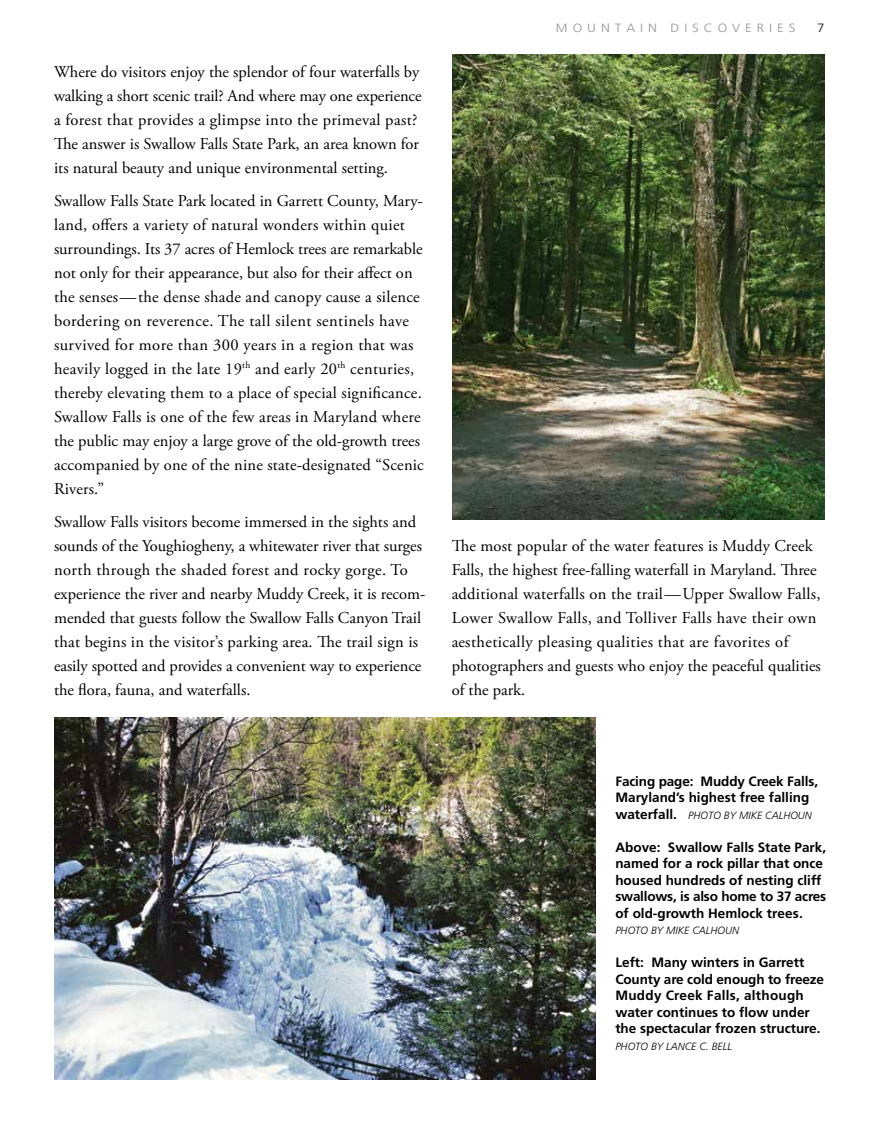
<style>
.page{position:relative;width:878px;height:1134px;background:#fff}
.page>*{position:absolute;margin:0;border:0;box-sizing:border-box;transform-origin:0 0}
.t1{font:16.5px/24px "Adobe Garamond Pro";color:#000}
.t2{font:700 13.5px/16.5px "Frutiger";color:#000}
.t3{font:300 12px "Frutiger";color:#939598;scale:1.1 1}
.t4{font:300 12px "Frutiger";color:#000;scale:1.1 1}
.t5{font:italic 300 10.5px "Frutiger";color:#000}
.s1{font-weight:700;font-style:normal;font-size:13.5px}
</style>
<div class="page">
<img style="left:54px;top:717px;width:541px;height:362px">
<img style="left:452px;top:54px;width:372px;height:465px">
<p class="t1" style="left:54px;top:60px;width:369px">Where do visitors enjoy the splendor of four waterfalls by walking a short scenic trail? And where may one experience a forest that provides a glimpse into the primeval past?<br>The answer is Swallow Falls State Park, an area known for its natural beauty and unique environmental setting.</p>
<p class="t1" style="left:54px;top:189px;width:371px">Swallow Falls State Park located in Garrett County, Mary&shy;land, offers a variety of natural wonders within quiet surroundings. Its 37 acres of Hemlock trees are remarkable not only for their appearance, but also for their affect on the senses—the dense shade and canopy cause a silence bordering on reverence. The tall silent sentinels have survived for more than 300 years in a region that was heavily logged in the late 19<sup>th</sup> and early 20<sup>th</sup> centuries, thereby elevating them to a place of special significance.<br>Swallow Falls is one of the few areas in Maryland where the public may enjoy a large grove of the old-growth trees accompanied by one of the nine state-designated “Scenic Rivers.”</p>
<p class="t1" style="left:54px;top:510px;width:373px">Swallow Falls visitors become immersed in the sights and sounds of the Youghiogheny, a whitewater river that surges north through the shaded forest and rocky gorge. To experience the river and nearby Muddy Creek, it is recom&shy;mended that guests follow the Swallow Falls Canyon Trail that begins in the visitor’s parking area. The trail sign is easily spotted and provides a convenient way to experience the flora, fauna, and waterfalls.</p>
<p class="t3" style="left:556px;top:21px;width:219px">M O U N T A I N D I S C O V E R I E S</p>
<p class="t4" style="left:817px;top:21px;width:8px">7</p>
<p class="t1" style="left:451px;top:535px;width:371px">The most popular of the water features is Muddy Creek Falls, the highest free-falling waterfall in Maryland. Three additional waterfalls on the trail—Upper Swallow Falls, Lower Swallow Falls, and Tolliver Falls have their own aesthetically pleasing qualities that are favorites of photographers and guests who enjoy the peaceful qualities of the park.</p>
<p class="t2" style="left:615px;top:773px;width:204px">Facing page: Muddy Creek Falls,<br>Maryland’s highest free falling</p>
<p class="t5" style="left:615px;top:809px;width:198px"><span class="s1">waterfall.</span> PHOTO BY MIKE CALHOUN</p>
<p class="t2" style="left:615px;top:839px;width:212px">Above: Swallow Falls State Park, named for a rock pillar that once housed hundreds of nesting cliff swallows, is also home to 37 acres of old-growth Hemlock trees.</p>
<p class="t5" style="left:615px;top:925px;width:125px">PHOTO BY MIKE CALHOUN</p>
<p class="t2" style="left:615px;top:954px;width:210px">Left: Many winters in Garrett<br>County are cold enough to freeze<br>Muddy Creek Falls, although water continues to flow under the spectacular frozen structure.</p>
<p class="t5" style="left:615px;top:1040px;width:118px">PHOTO BY LANCE C. BELL</p>
</div>
